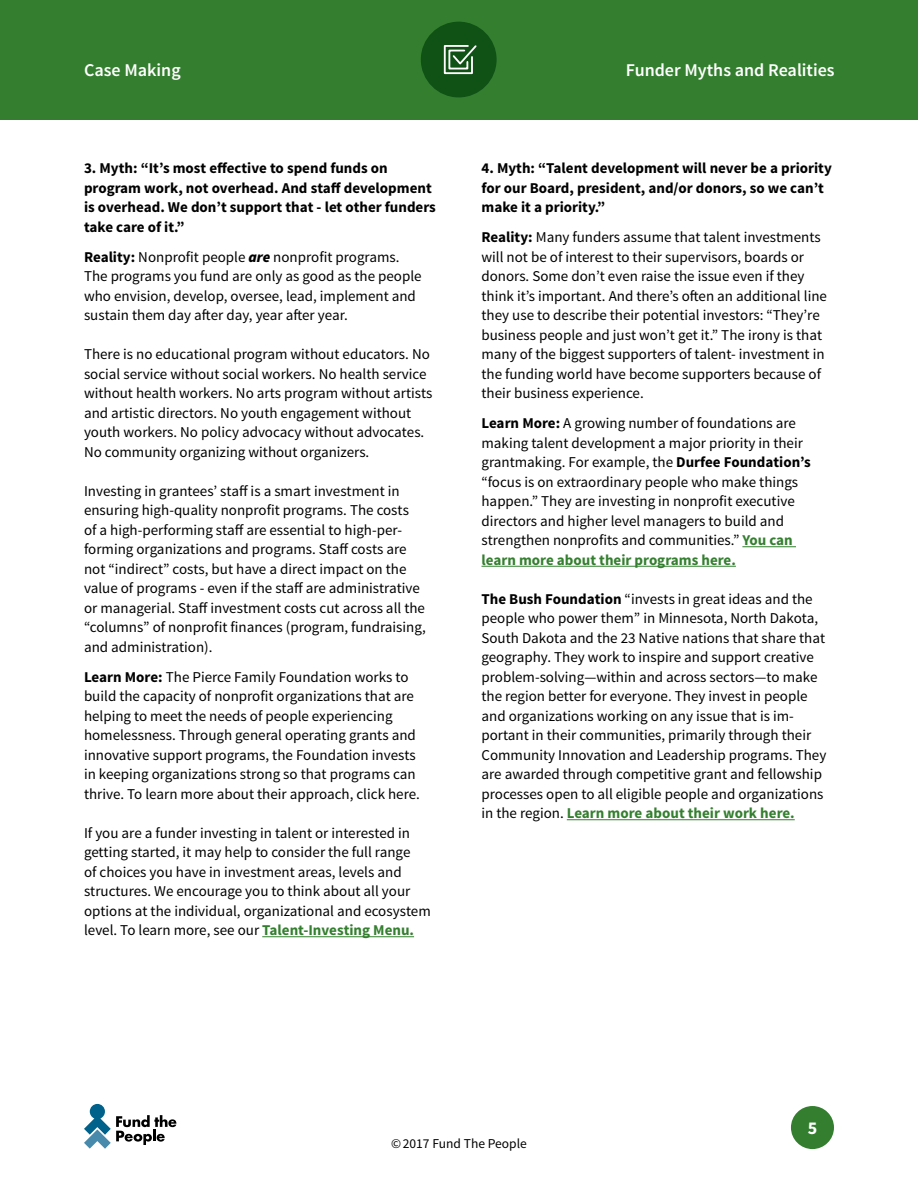
<style>
.page{position:relative;width:918px;height:1188px;background:#fff}
.page>*{position:absolute;margin:0;border:0;box-sizing:border-box;transform-origin:0 0}
.t1{font:600 18px "Source Sans Pro";color:#fff}
.t2{font:700 18px "Source Sans Pro";color:#fff}
.t3{font:15px/19.5px "Source Sans Pro";color:#000}
.t4{font:700 15px/19.5px "Source Sans Pro";color:#000}
.t5{font:13.5px "Source Sans Pro";color:#000}
.s1{font-weight:700}
.s2{font-weight:900;font-style:italic}
.s3{font-weight:700;color:#347f2f}
</style>
<div class="page">
<div style="left:791px;top:1106px;width:43px;height:43px;background:#347f2f;border-radius:50%"></div>
<svg style="left:84px;top:1104px;width:92px;height:45px"></svg>
<div style="left:0;top:0;width:918px;height:119px;background:#347f2f"></div>
<div style="left:421px;top:22px;width:76px;height:75px;background:#105215;border-radius:50%"></div>
<svg style="left:443px;top:45px;width:34px;height:30px"></svg>
<hr style="left:262px;top:936px;width:152px;height:1px;background:#347f2f">
<hr style="left:742px;top:546px;width:54px;height:1px;background:#347f2f">
<hr style="left:482px;top:566px;width:254px;height:1px;background:#347f2f">
<hr style="left:567px;top:819px;width:228px;height:1px;background:#347f2f">
<p class="t1" style="left:84px;top:58px;width:98px">Case Making</p>
<p class="t1" style="left:626px;top:58px;width:210px">Funder Myths and Realities</p>
<p class="t4" style="left:84px;top:159px;width:353px">3. Myth: “It’s most effective to spend funds on program work, not overhead. And staff development is overhead. We don’t support that - let other funders take care of it.”</p>
<p class="t3" style="left:84px;top:247px;width:339px"><span class="s1">Reality:</span> Nonprofit people <span class="s2">are</span> nonprofit programs.<br>The programs you fund are only as good as the people who envision, develop, oversee, lead, implement and sustain them day after day, year after year.</p>
<p class="t3" style="left:84px;top:345px;width:350px">There is no educational program without educators. No social service without social workers. No health service without health workers. No arts program without artists and artistic directors. No youth engagement without youth workers. No policy advocacy without advocates.<br>No community organizing without organizers.</p>
<p class="t3" style="left:84px;top:481px;width:343px">Investing in grantees’ staff is a smart investment in ensuring high-quality nonprofit programs. The costs<br>of a high-performing staff are essential to high-per&shy;forming organizations and programs. Staff costs are not “indirect” costs, but have a direct impact on the value of programs - even if the staff are administrative or managerial. Staff investment costs cut across all the “columns” of nonprofit finances (program, fundraising, and administration).</p>
<p class="t3" style="left:84px;top:667px;width:337px"><span class="s1">Learn More:</span> The Pierce Family Foundation works to build the capacity of nonprofit organizations that are helping to meet the needs of people experiencing homelessness. Through general operating grants and innovative support programs, the Foundation invests in keeping organizations strong so that programs can thrive. To learn more about their approach, click here.</p>
<p class="t3" style="left:84px;top:823px;width:348px">If you are a funder investing in talent or interested in getting started, it may help to consider the full range<br>of choices you have in investment areas, levels and structures. We encourage you to think about all your options at the individual, organizational and ecosystem level. To learn more, see our <span class="s3">Talent-Investing Menu.</span></p>
<p class="t4" style="left:482px;top:159px;width:352px">4. Myth: “Talent development will never be a priority for our Board, president, and/or donors, so we can’t make it a priority.”</p>
<p class="t3" style="left:482px;top:228px;width:347px"><span class="s1">Reality:</span> Many funders assume that talent investments will not be of interest to their supervisors, boards or donors. Some don’t even raise the issue even if they think it’s important. And there’s often an additional line they use to describe their potential investors: “They’re business people and just won’t get it.” The irony is that many of the biggest supporters of talent- investment in the funding world have become supporters because of their business experience.</p>
<p class="t3" style="left:482px;top:414px;width:331px"><span class="s1">Learn More:</span> A growing number of foundations are making talent development a major priority in their grantmaking. For example, the <span class="s1">Durfee Foundation’s </span>“focus is on extraordinary people who make things happen.” They are investing in nonprofit executive directors and higher level managers to build and strengthen nonprofits and communities.” <span class="s3">You can learn more about their programs here.</span></p>
<p class="t3" style="left:482px;top:589px;width:347px"><span class="s1">The Bush Foundation</span> “invests in great ideas and the people who power them” in Minnesota, North Dakota, South Dakota and the 23 Native nations that share that geography. They work to inspire and support creative problem-solving—within and across sectors—to make the region better for everyone. They invest in people and organizations working on any issue that is im&shy;portant in their communities, primarily through their Community Innovation and Leadership programs. They are awarded through competitive grant and fellowship processes open to all eligible people and organizations in the region. <span class="s3">Learn more about their work here.</span></p>
<p class="t2" style="left:808px;top:1117px;width:11px">5</p>
<p class="t5" style="left:391px;top:1135px;width:137px">©2017 Fund The People</p>
</div>
